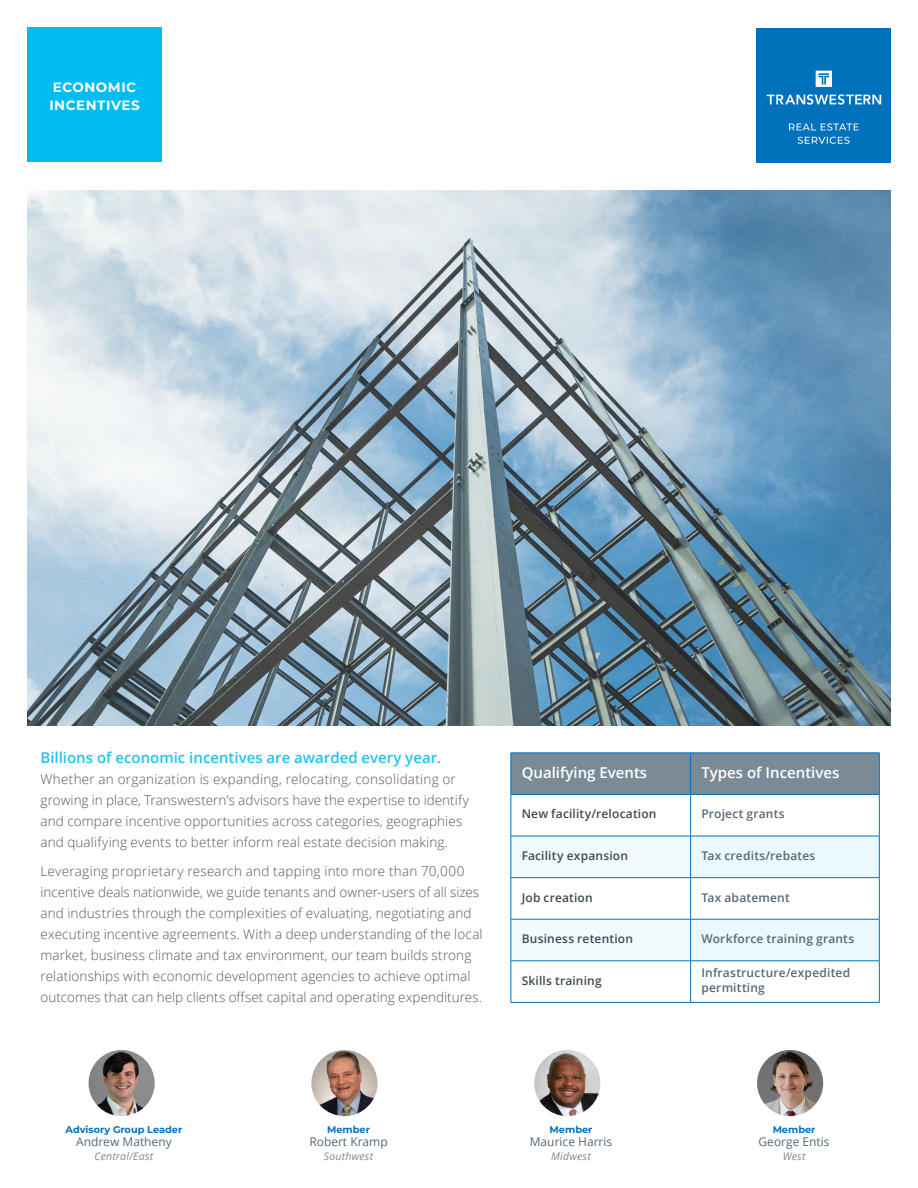
<style>
.page{position:relative;width:918px;height:1188px;background:#fff}
.page>*{position:absolute;margin:0;border:0;box-sizing:border-box;transform-origin:0 0}
.Sub_Head{font:600 15px "Open Sans";color:#22c2f3}
.Sub_Head-2{font:600 15px "Open Sans";color:#fff}
.Sub_Head-3{font:300 13.5px/21px "Open Sans";letter-spacing:.01em;color:#4d5965}
.t1{font:700 13.5px "Montserrat";letter-spacing:.04em;color:#fff}
.Main_Paragraphs{font:600 12px/15px "Open Sans";letter-spacing:.015em;color:#586876}
.Main_Paragraphs-2{font:600 12px "Open Sans";letter-spacing:.015em;color:#3c4a55}
.Name{font:12px "Open Sans";color:#586876}
.Region{font:italic 10.5px "Open Sans";letter-spacing:.025em;color:#7b8a97}
.Advisory_Group{font:700 9.75px "Montserrat";color:#0072bc}
</style>
<div class="page">
<img style="left:27px;top:190px;width:864px;height:536px">
<div style="left:757px;top:28px;width:134px;height:134px;background:#0072bc"></div>
<svg style="left:798px;top:137px;width:52px;height:7px"></svg>
<svg style="left:789px;top:123px;width:70px;height:8px"></svg>
<svg style="left:816px;top:71px;width:16px;height:16px"></svg>
<svg style="left:767px;top:94px;width:114px;height:11px"></svg>
<div style="left:512px;top:754px;width:367px;height:40px;background:#7b8a97"></div>
<svg style="left:512px;top:837px;width:367px;height:124px"></svg>
<hr style="left:511px;top:753px;width:1px;height:41px;background:#0072bc">
<hr style="left:511px;top:753px;width:180px;height:1px;background:#0072bc">
<hr style="left:690px;top:753px;width:1px;height:41px;background:#0072bc">
<hr style="left:691px;top:753px;width:189px;height:1px;background:#0072bc">
<hr style="left:879px;top:753px;width:1px;height:41px;background:#0072bc">
<hr style="left:511px;top:795px;width:1px;height:41px;background:#0072bc">
<hr style="left:511px;top:794px;width:180px;height:1px;background:#0072bc">
<hr style="left:690px;top:795px;width:1px;height:41px;background:#0072bc">
<hr style="left:879px;top:795px;width:1px;height:41px;background:#0072bc">
<hr style="left:691px;top:794px;width:189px;height:1px;background:#0072bc">
<hr style="left:511px;top:836px;width:1px;height:41px;background:#0072bc">
<hr style="left:511px;top:836px;width:180px;height:1px;background:#0072bc">
<hr style="left:690px;top:836px;width:1px;height:41px;background:#0072bc">
<hr style="left:691px;top:836px;width:189px;height:1px;background:#0072bc">
<hr style="left:879px;top:836px;width:1px;height:41px;background:#0072bc">
<hr style="left:511px;top:878px;width:1px;height:41px;background:#0072bc">
<hr style="left:511px;top:877px;width:180px;height:1px;background:#0072bc">
<hr style="left:690px;top:878px;width:1px;height:41px;background:#0072bc">
<hr style="left:691px;top:877px;width:189px;height:1px;background:#0072bc">
<hr style="left:879px;top:878px;width:1px;height:41px;background:#0072bc">
<hr style="left:511px;top:919px;width:1px;height:42px;background:#0072bc">
<hr style="left:511px;top:961px;width:1px;height:41px;background:#0072bc">
<hr style="left:511px;top:919px;width:180px;height:1px;background:#0072bc">
<hr style="left:511px;top:961px;width:180px;height:1px;background:#0072bc">
<hr style="left:511px;top:1002px;width:180px;height:1px;background:#0072bc">
<hr style="left:690px;top:919px;width:1px;height:42px;background:#0072bc">
<hr style="left:690px;top:961px;width:1px;height:41px;background:#0072bc">
<hr style="left:691px;top:919px;width:189px;height:1px;background:#0072bc">
<hr style="left:879px;top:919px;width:1px;height:42px;background:#0072bc">
<hr style="left:879px;top:961px;width:1px;height:41px;background:#0072bc">
<hr style="left:691px;top:961px;width:189px;height:1px;background:#0072bc">
<hr style="left:691px;top:1002px;width:189px;height:1px;background:#0072bc">
<div style="left:27px;top:27px;width:135px;height:135px;background:#00bcf1"></div>
<img style="left:89px;top:1050px;width:66px;height:66px;border-radius:33px">
<img style="left:311px;top:1050px;width:67px;height:66px;border-radius:33px">
<img style="left:757px;top:1050px;width:66px;height:66px;border-radius:33px">
<img style="left:534px;top:1050px;width:66px;height:66px;border-radius:33px">
<p class="t1" style="left:53px;top:77px;width:85px">ECONOMIC</p>
<p class="t1" style="left:49px;top:95px;width:92px">INCENTIVES</p>
<p class="Sub_Head" style="left:40px;top:747px;width:402px">Billions of economic incentives are awarded every year.</p>
<p class="Sub_Head-3" style="left:40px;top:768px;width:430px">Whether an organization is expanding, relocating, consolidating or growing in place, Transwestern’s advisors have the expertise to identify and compare incentive opportunities across categories, geographies and qualifying events to better inform real estate decision making.</p>
<p class="Sub_Head-3" style="left:40px;top:860px;width:444px">Leveraging proprietary research and tapping into more than 70,000 incentive deals nationwide, we guide tenants and owner-users of all sizes and industries through the complexities of evaluating, negotiating and executing incentive agreements. With a deep understanding of the local market, business climate and tax environment, our team builds strong relationships with economic development agencies to achieve optimal outcomes that can help clients offset capital and operating expenditures.</p>
<p class="Sub_Head-2" style="left:522px;top:762px;width:127px">Qualifying Events</p>
<p class="Sub_Head-2" style="left:701px;top:762px;width:139px">Types of Incentives</p>
<p class="Main_Paragraphs-2" style="left:522px;top:806px;width:136px">New facility/relocation</p>
<p class="Main_Paragraphs" style="left:701px;top:806px;width:85px">Project grants</p>
<p class="Main_Paragraphs-2" style="left:522px;top:847px;width:108px">Facility expansion</p>
<p class="Main_Paragraphs" style="left:701px;top:848px;width:116px">Tax credits/rebates</p>
<p class="Main_Paragraphs-2" style="left:522px;top:889px;width:73px">Job creation</p>
<p class="Main_Paragraphs" style="left:701px;top:890px;width:90px">Tax abatement</p>
<p class="Main_Paragraphs-2" style="left:522px;top:931px;width:113px">Business retention</p>
<p class="Main_Paragraphs" style="left:701px;top:931px;width:154px">Workforce training grants</p>
<p class="Main_Paragraphs-2" style="left:522px;top:972px;width:82px">Skills training</p>
<p class="Main_Paragraphs" style="left:701px;top:965px;width:150px">Infrastructure/expedited permitting</p>
<p class="Advisory_Group" style="left:66px;top:1122px;width:118px">Advisory Group Leader</p>
<p class="Name" style="left:76px;top:1134px;width:97px">Andrew Matheny</p>
<p class="Region" style="left:95px;top:1149px;width:60px">Central/East</p>
<p class="Advisory_Group" style="left:327px;top:1122px;width:44px">Member</p>
<p class="Name" style="left:309px;top:1134px;width:80px">Robert Kramp</p>
<p class="Region" style="left:324px;top:1149px;width:51px">Southwest</p>
<p class="Advisory_Group" style="left:550px;top:1122px;width:44px">Member</p>
<p class="Name" style="left:530px;top:1134px;width:84px">Maurice Harris</p>
<p class="Region" style="left:551px;top:1149px;width:41px">Midwest</p>
<p class="Advisory_Group" style="left:773px;top:1122px;width:44px">Member</p>
<p class="Name" style="left:759px;top:1134px;width:73px">George Entis</p>
<p class="Region" style="left:783px;top:1149px;width:24px">West</p>
</div>
